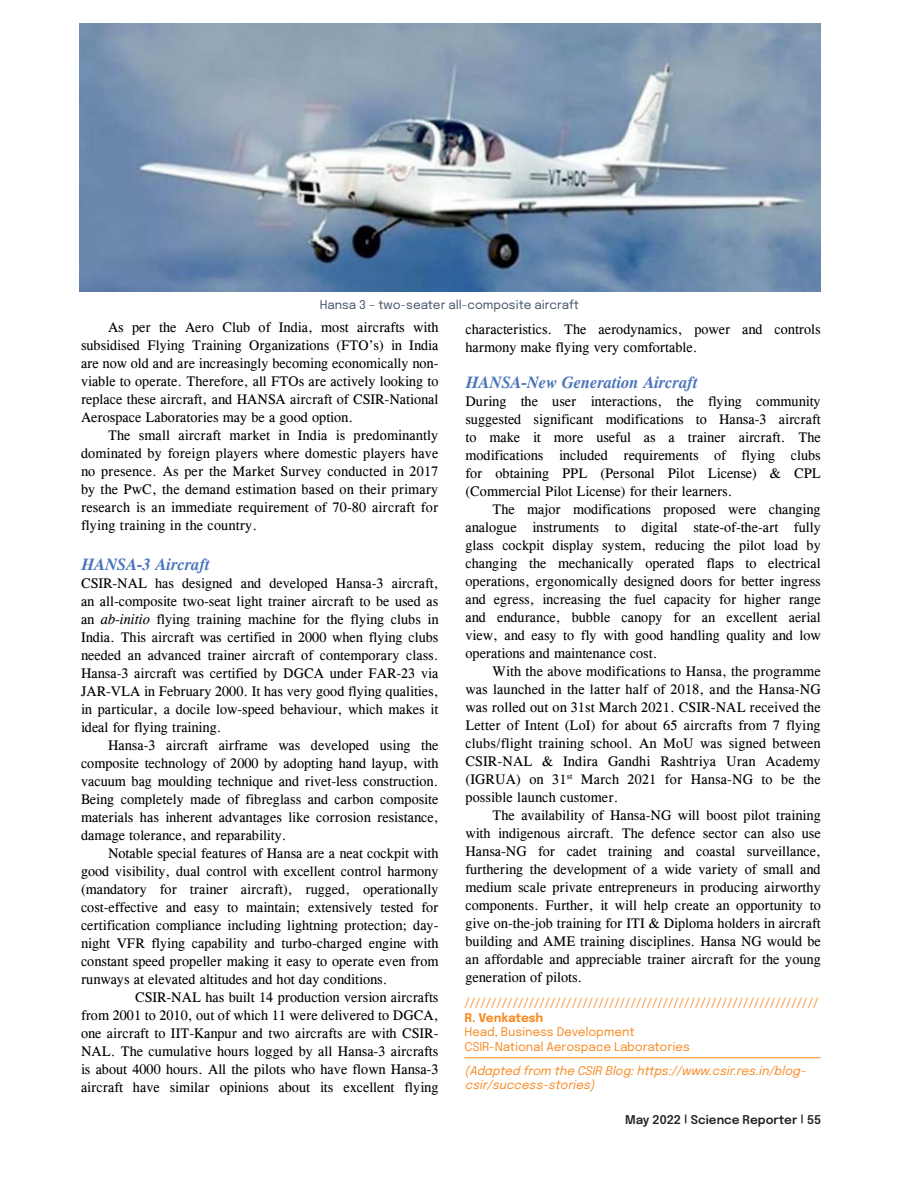
<style>
.page{position:relative;width:918px;height:1188px;background:#fff}
.page>*{position:absolute;margin:0;border:0;box-sizing:border-box;transform-origin:0 0}
.t1{font:italic 700 16.5px "CG Times";color:#4b75bb}
.t2{font:14.25px/18px "CG Times";color:#000;text-align:justify}
.t3{font:12px/14.4px "Epilogue";color:#f68b23}
.t4{font:italic 12px/14.4px "Epilogue";color:#f68b23}
.t5{font:12px "Epilogue";color:#44546a}
.t6{font:600 12px "Epilogue";color:#231f20}
.t7{font:700 12px "Epilogue";color:#f68b23}
.s1{font-style:italic}
.s2{font-size:9.6px}
</style>
<div class="page">
<img style="left:80px;top:24px;width:741px;height:268px">
<hr style="left:464px;top:1057px;width:357px;height:1px;background:#f68b23">
<p class="t5" style="left:320px;top:296px;width:261px">Hansa 3 – two-seater all-composite aircraft</p>
<p class="t2" style="left:81px;top:318px;width:359px;text-indent:27px">As per the Aero Club of India, most aircrafts with subsidised Flying Training Organizations (FTO’s) in India are now old and are increasingly becoming economically non&shy;viable to operate. Therefore, all FTOs are actively looking to replace these aircraft, and HANSA aircraft of CSIR-National Aerospace Laboratories may be a good option.</p>
<p class="t2" style="left:81px;top:426px;width:359px;text-indent:27px">The small aircraft market in India is predominantly dominated by foreign players where domestic players have no presence. As per the Market Survey conducted in 2017 by the PwC, the demand estimation based on their primary research is an immediate requirement of 70-80 aircraft for flying training in the country.</p>
<p class="t1" style="left:81px;top:555px;width:130px">HANSA-3 Aircraft</p>
<p class="t2" style="left:81px;top:575px;width:359px">CSIR-NAL has designed and developed Hansa-3 aircraft, an all-composite two-seat light trainer aircraft to be used as an <span class="s1">ab-initio</span> flying training machine for the flying clubs in India. This aircraft was certified in 2000 when flying clubs needed an advanced trainer aircraft of contemporary class.<br>Hansa-3 aircraft was certified by DGCA under FAR-23 via JAR-VLA in February 2000. It has very good flying qualities, in particular, a docile low-speed behaviour, which makes it ideal for flying training.</p>
<p class="t2" style="left:81px;top:737px;width:359px;text-indent:27px">Hansa-3 aircraft airframe was developed using the composite technology of 2000 by adopting hand layup, with vacuum bag moulding technique and rivet-less construction.<br>Being completely made of fibreglass and carbon composite materials has inherent advantages like corrosion resistance, damage tolerance, and reparability.</p>
<p class="t2" style="left:81px;top:845px;width:359px;text-indent:27px">Notable special features of Hansa are a neat cockpit with good visibility, dual control with excellent control harmony (mandatory for trainer aircraft), rugged, operationally cost-effective and easy to maintain; extensively tested for certification compliance including lightning protection; day&shy;night VFR flying capability and turbo-charged engine with constant speed propeller making it easy to operate even from runways at elevated altitudes and hot day conditions.</p>
<p class="t2" style="left:81px;top:989px;width:359px;text-indent:54px">CSIR-NAL has built 14 production version aircrafts from 2001 to 2010, out of which 11 were delivered to DGCA, one aircraft to IIT-Kanpur and two aircrafts are with CSIR-NAL. The cumulative hours logged by all Hansa-3 aircrafts is about 4000 hours. All the pilots who have flown Hansa-3 aircraft have similar opinions about its excellent flying</p>
<p class="t2" style="left:465px;top:320px;width:357px">characteristics. The aerodynamics, power and controls harmony make flying very comfortable.</p>
<p class="t1" style="left:465px;top:372px;width:233px">HANSA-New Generation Aircraft</p>
<p class="t2" style="left:465px;top:392px;width:357px">During the user interactions, the flying community suggested significant modifications to Hansa-3 aircraft to make it more useful as a trainer aircraft. The modifications included requirements of flying clubs for obtaining PPL (Personal Pilot License) &amp; CPL (Commercial Pilot License) for their learners.</p>
<p class="t2" style="left:465px;top:500px;width:357px;text-indent:27px">The major modifications proposed were changing analogue instruments to digital state-of-the-art fully glass cockpit display system, reducing the pilot load by changing the mechanically operated flaps to electrical operations, ergonomically designed doors for better ingress and egress, increasing the fuel capacity for higher range and endurance, bubble canopy for an excellent aerial view, and easy to fly with good handling quality and low operations and maintenance cost.</p>
<p class="t2" style="left:465px;top:662px;width:357px;text-indent:27px">With the above modifications to Hansa, the programme was launched in the latter half of 2018, and the Hansa-NG was rolled out on 31st March 2021. CSIR-NAL received the Letter of Intent (LoI) for about 65 aircrafts from 7 flying clubs/flight training school. An MoU was signed between CSIR-NAL &amp; Indira Gandhi Rashtriya Uran Academy (IGRUA) on 31<sup>st</sup> March 2021 for Hansa-NG to be the possible launch customer.</p>
<p class="t2" style="left:465px;top:806px;width:357px;text-indent:27px">The availability of Hansa-NG will boost pilot training with indigenous aircraft. The defence sector can also use Hansa-NG for cadet training and coastal surveillance, furthering the development of a wide variety of small and medium scale private entrepreneurs in producing airworthy components. Further, it will help create an opportunity to give on-the-job training for ITI &amp; Diploma holders in aircraft building and AME training disciplines. Hansa NG would be an affordable and appreciable trainer aircraft for the young generation of pilots.</p>
<p class="t3" style="left:464px;top:995px;width:356px">//////////////////////////////////////////////////////////////////</p>
<p class="t7" style="left:464px;top:1009px;width:81px">R. Venkatesh</p>
<p class="t3" style="left:464px;top:1024px;width:227px">Head, Business Development<br>CSIR-National Aerospace Laboratories</p>
<p class="t4" style="left:465px;top:1063px;width:343px">(Adapted from the CSIR Blog: https://www.csir.res.in/blog&shy;csir/success-stories)</p>
<p class="t6" style="left:625px;top:1111px;width:198px">May 2022 <span class="s2">|</span> Science Reporter <span class="s2">|</span> 55</p>
</div>
